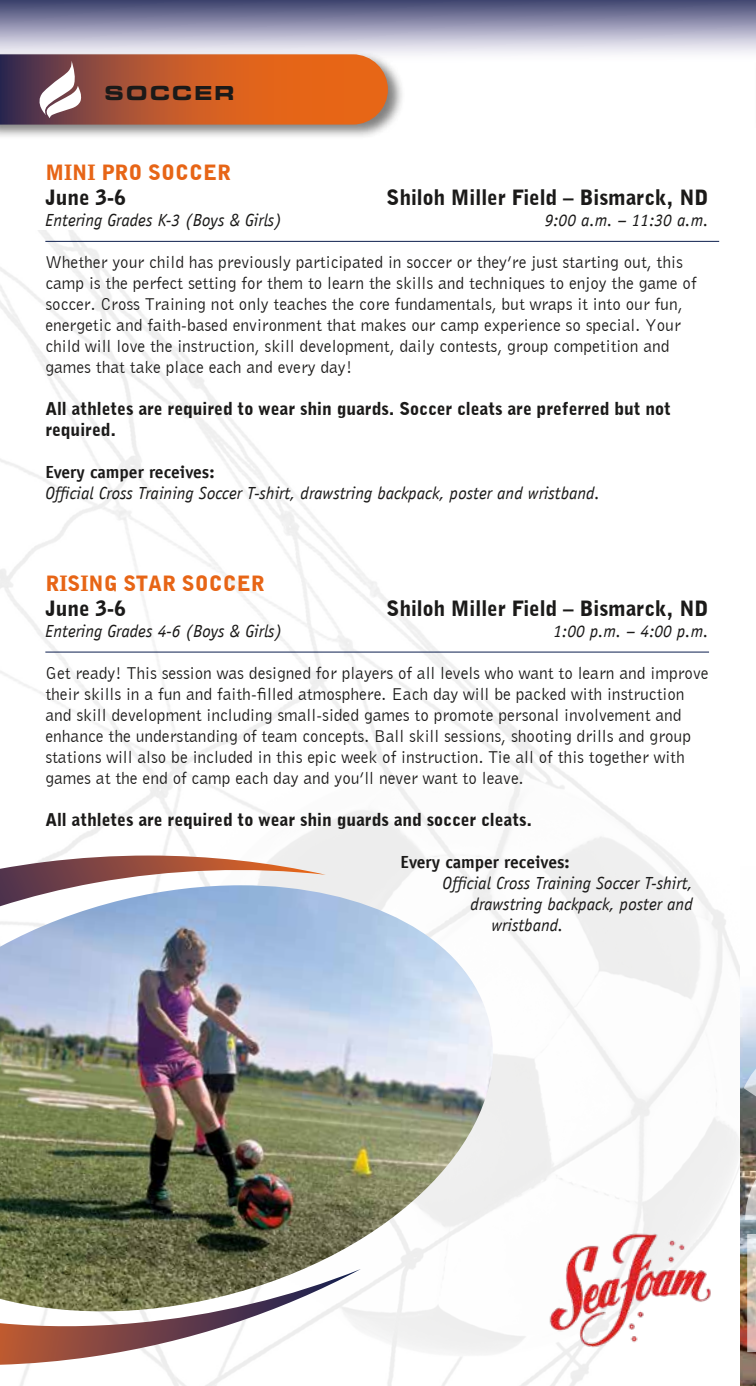
<style>
.page{position:relative;width:756px;height:1386px;background:#fff}
.page>*{position:absolute;margin:0;border:0;box-sizing:border-box;transform-origin:0 0}
.t1{font:900 21px "Bell Gothic BT";color:#1b1a19}
.t2{font:900 21px "Bell Gothic BT";color:#e76516}
.t3{font:700 21px "Microgramma Ext D";letter-spacing:.15em;color:#1b1a19}
.t4{font:17.5px/21px "Bell Gothic BT";color:#1b1a19}
.t5{font:17.5px "ITC Officina Sans Italic 4";color:#1b1a19}
.t6{font:900 17.5px/21px "Bell Gothic BT";color:#1b1a19}
.t7{font:17.5px "ITC Officina Sans Bold 6";color:#1b1a19}
</style>
<div class="page">
<svg style="left:0;top:0;width:756px;height:55px;background:#9a9ab5"></svg>
<div style="left:0;top:50px;width:405px;height:90px;background:#1b1a19;opacity:.55"></div>
<svg style="left:0;top:54px;width:388px;height:71px;background:#b95f37"></svg>
<hr style="left:45px;top:652px;width:664px;height:1px;background:#0c1e4e">
<hr style="left:45px;top:241px;width:674px;height:1px;background:#0c1e4e">
<img style="left:740px;top:985px;width:16px;height:401px">
<hr style="left:754px;top:50px;width:2px;height:90px;background:#fefefe">
<svg style="left:747px;top:1230px;width:9px;height:125px"></svg>
<svg style="left:744px;top:1048px;width:12px;height:176px;background:#909191"></svg>
<img style="left:0;top:885px;width:516px;height:431px">
<svg style="left:0;top:856px;width:326px;height:50px"></svg>
<svg style="left:0;top:1269px;width:361px;height:96px"></svg>
<img style="left:549px;top:1227px;width:163px;height:126px">
<p class="t3" style="left:105px;top:78px;width:130px">SOCCER</p>
<p class="t2" style="left:45px;top:159px;width:187px">MINI PRO SOCCER</p>
<p class="t1" style="left:45px;top:184px;width:82px">June 3-6</p>
<p class="t1" style="left:387px;top:184px;width:324px">Shiloh Miller Field – Bismarck, ND</p>
<p class="t5" style="left:45px;top:213px;width:238px">Entering Grades K-3 (Boys &amp; Girls)</p>
<p class="t5" style="left:545px;top:213px;width:165px">9:00 a.m. – 11:30 a.m.</p>
<p class="t4" style="left:45px;top:251px;width:653px">Whether your child has previously participated in soccer or they’re just starting out, this camp is the perfect setting for them to learn the skills and techniques to enjoy the game of soccer. Cross Training not only teaches the core fundamentals, but wraps it into our fun, energetic and faith-based environment that makes our camp experience so special. Your child will love the instruction, skill development, daily contests, group competition and games that take place each and every day!</p>
<p class="t6" style="left:45px;top:398px;width:627px">All athletes are required to wear shin guards. Soccer cleats are preferred but not required.</p>
<p class="t7" style="left:45px;top:464px;width:171px">Every camper receives:</p>
<p class="t5" style="left:45px;top:486px;width:556px">Official Cross Training Soccer T-shirt, drawstring backpack, poster and wristband.</p>
<p class="t2" style="left:45px;top:570px;width:221px">RISING STAR SOCCER</p>
<p class="t1" style="left:45px;top:596px;width:82px">June 3-6</p>
<p class="t1" style="left:387px;top:596px;width:324px">Shiloh Miller Field – Bismarck, ND</p>
<p class="t5" style="left:45px;top:624px;width:238px">Entering Grades 4-6 (Boys &amp; Girls)</p>
<p class="t5" style="left:553px;top:624px;width:157px">1:00 p.m. – 4:00 p.m.</p>
<p class="t4" style="left:45px;top:663px;width:665px">Get ready! This session was designed for players of all levels who want to learn and improve their skills in a fun and faith-filled atmosphere. Each day will be packed with instruction and skill development including small-sided games to promote personal involvement and enhance the understanding of team concepts. Ball skill sessions, shooting drills and group stations will also be included in this epic week of instruction. Tie all of this together with games at the end of camp each day and you’ll never want to leave.</p>
<p class="t6" style="left:45px;top:809px;width:489px">All athletes are required to wear shin guards and soccer cleats.</p>
<p class="t7" style="left:401px;top:855px;width:171px">Every camper receives:</p>
<p class="t5" style="left:443px;top:876px;width:252px">Official Cross Training Soccer T-shirt,</p>
<p class="t5" style="left:471px;top:897px;width:224px">drawstring backpack, poster and</p>
<p class="t5" style="left:492px;top:918px;width:73px">wristband.</p>
</div>
